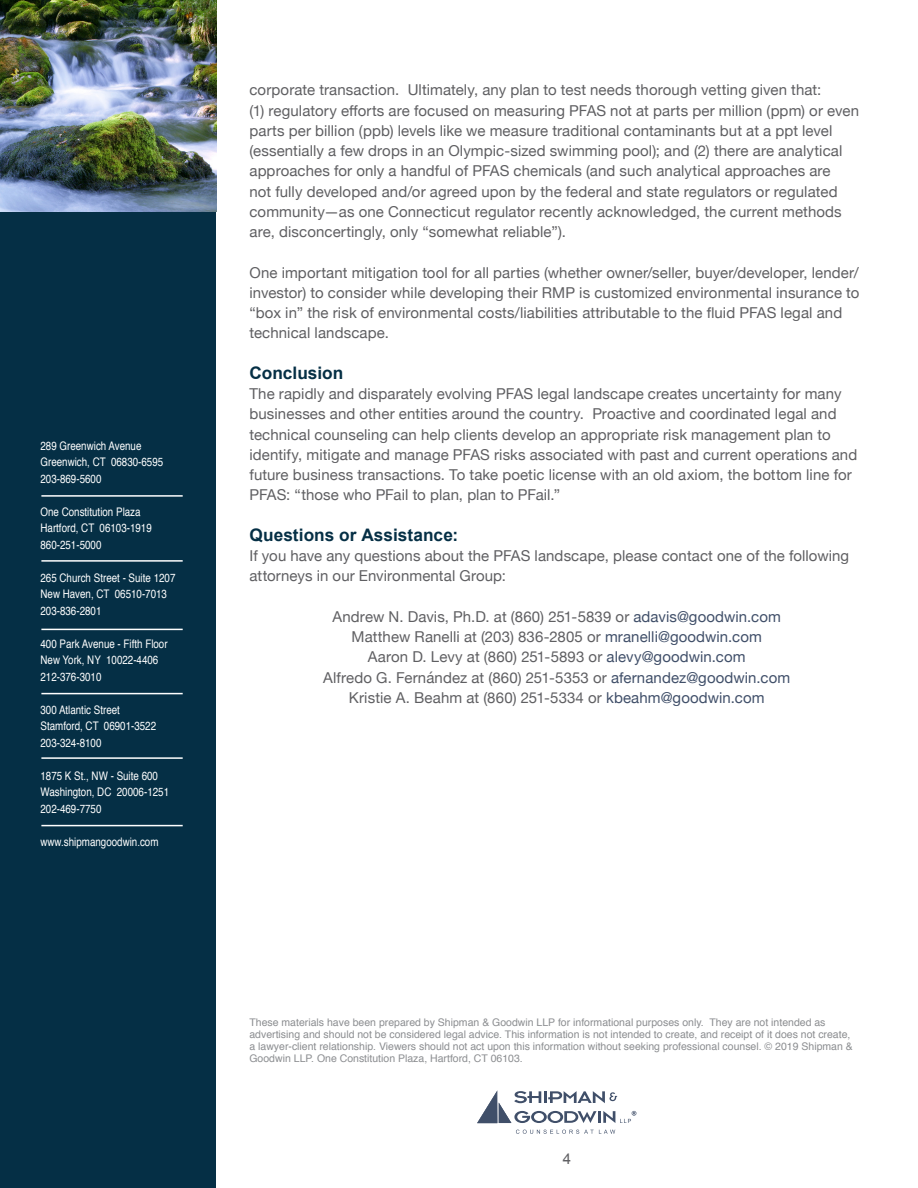
<style>
.page{position:relative;width:918px;height:1188px;background:#fff}
.page>*{position:absolute;margin:0;border:0;box-sizing:border-box;transform-origin:0 0}
.t1{font:700 17.25px "Arial";color:#052f45}
.t2{font:15px/20.2px "Helvetica Neue";letter-spacing:.005em;color:#5f5f62}
.t3{font:15px "Arial";color:#5f5f62}
.t4{font:11.85px/16.5px "Helvetica";color:#fff;scale:.83 1}
.t5{font:10.5px/12px "Helvetica";color:#8c8e91}
.s1{color:#404f69}
</style>
<div class="page">
<div style="left:0;top:0;width:216px;height:1188px;background:#052f45"></div>
<hr style="left:41px;top:825px;width:142px;height:1px;background:#fff">
<hr style="left:41px;top:757px;width:142px;height:2px;background:#fff">
<hr style="left:41px;top:693px;width:142px;height:1px;background:#fff">
<hr style="left:41px;top:629px;width:142px;height:1px;background:#fff">
<hr style="left:41px;top:560px;width:142px;height:2px;background:#fff">
<hr style="left:41px;top:495px;width:142px;height:2px;background:#fff">
<img style="left:0;top:0;width:217px;height:211px">
<svg style="left:516px;top:1130px;width:99px;height:4px"></svg>
<svg style="left:477px;top:1090px;width:159px;height:33px"></svg>
<p class="t4" style="left:40px;top:438px;width:149px">289 Greenwich Avenue<br>Greenwich, CT 06830-6595<br>203-869-5600</p>
<p class="t4" style="left:40px;top:504px;width:136px">One Constitution Plaza<br>Hartford, CT 06103-1919<br>860-251-5000</p>
<p class="t4" style="left:40px;top:570px;width:164px">265 Church Street - Suite 1207<br>New Haven, CT 06510-7013<br>203-836-2801</p>
<p class="t4" style="left:40px;top:636px;width:155px">400 Park Avenue - Fifth Floor<br>New York, NY 10022-4406<br>212-376-3010</p>
<p class="t4" style="left:40px;top:702px;width:141px">300 Atlantic Street<br>Stamford, CT 06901-3522<br>203-324-8100</p>
<p class="t4" style="left:40px;top:768px;width:156px">1875 K St., NW - Suite 600<br>Washington, DC 20006-1251<br>202-469-7750</p>
<p class="t4" style="left:40px;top:834px;width:144px">www.shipmangoodwin.com</p>
<p class="t2" style="left:249px;top:81px;width:573px">corporate transaction. Ultimately, any plan to test needs thorough vetting given that:</p>
<p class="t2" style="left:249px;top:101px;width:611px">(1) regulatory efforts are focused on measuring PFAS not at parts per million (ppm) or even parts per billion (ppb) levels like we measure traditional contaminants but at a ppt level (essentially a few drops in an Olympic-sized swimming pool); and (2) there are analytical approaches for only a handful of PFAS chemicals (and such analytical approaches are<br>not fully developed and/or agreed upon by the federal and state regulators or regulated community—as one Connecticut regulator recently acknowledged, the current methods are, disconcertingly, only “somewhat reliable”).</p>
<p class="t2" style="left:249px;top:263px;width:611px">One important mitigation tool for all parties (whether owner/seller, buyer/developer, lender/ investor) to consider while developing their RMP is customized environmental insurance to “box in” the risk of environmental costs/liabilities attributable to the fluid PFAS legal and technical landscape.</p>
<h4 class="t1" style="left:249px;top:361px;width:95px">Conclusion</h4>
<p class="t2" style="left:249px;top:384px;width:609px">The rapidly and disparately evolving PFAS legal landscape creates uncertainty for many businesses and other entities around the country. Proactive and coordinated legal and technical counseling can help clients develop an appropriate risk management plan to identify, mitigate and manage PFAS risks associated with past and current operations and future business transactions. To take poetic license with an old axiom, the bottom line for PFAS: “those who PFail to plan, plan to PFail.”</p>
<h4 class="t1" style="left:249px;top:523px;width:210px">Questions or Assistance:</h4>
<p class="t2" style="left:249px;top:546px;width:601px">If you have any questions about the PFAS landscape, please contact one of the following attorneys in our Environmental Group:</p>
<p class="t2" style="left:323px;top:607px;width:468px;text-align:center">Andrew N. Davis, Ph.D. at (860) 251-5839 or <span class="s1">adavis@goodwin.com </span>Matthew Ranelli at (203) 836-2805 or <span class="s1">mranelli@goodwin.com<br></span>Aaron D. Levy at (860) 251-5893 or <span class="s1">alevy@goodwin.com<br></span>Alfredo G. Fernández at (860) 251-5353 or <span class="s1">afernandez@goodwin.com </span>Kristie A. Beahm at (860) 251-5334 or <span class="s1">kbeahm@goodwin.com</span></p>
<p class="t5" style="left:249px;top:1017px;width:605px">These materials have been prepared by Shipman &amp; Goodwin LLP for informational purposes only. They are not intended as advertising and should not be considered legal advice. This information is not intended to create, and receipt of it does not create, a lawyer-client relationship. Viewers should not act upon this information without seeking professional counsel. © 2019 Shipman &amp; Goodwin LLP. One Constitution Plaza, Hartford, CT 06103.</p>
<p class="t3" style="left:563px;top:1149px;width:10px">4</p>
</div>
